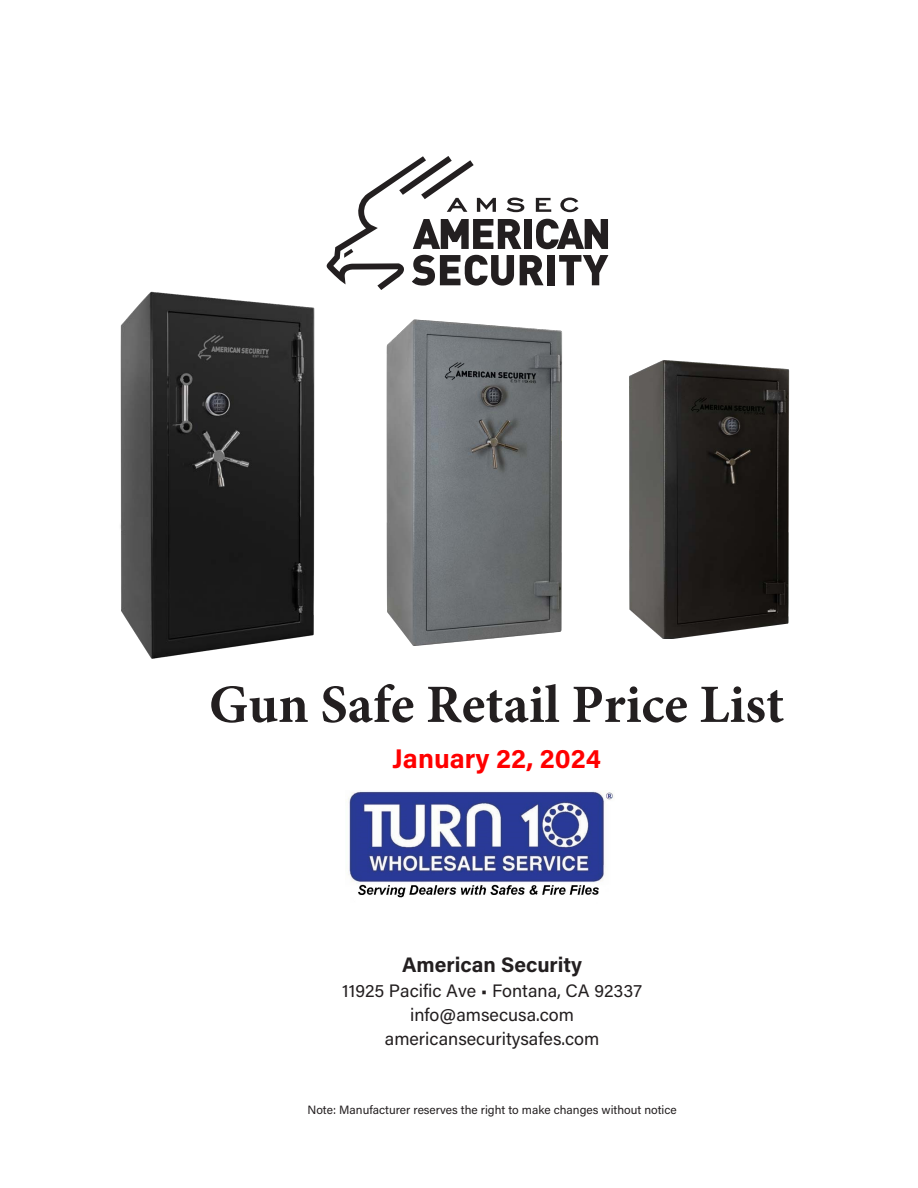
<style>
.page{position:relative;width:918px;height:1188px;background:#fff}
.page>*{position:absolute;margin:0;border:0;box-sizing:border-box;transform-origin:0 0}
.Basic_Table_Text{font:700 54px "Minion Pro";color:#231f20}
.Basic_Table_Text-2{font:700 27px "Acumin Pro";color:#f00}
.Basic_Table_Text-3{font:700 21px "Acumin Pro";color:#231f20}
.Basic_Table_Text-4{font:18px/24px "Acumin Pro";color:#231f20;text-align:center}
.Basic_Table_Text-5{font:12px "Acumin Pro";color:#231f20}
</style>
<div class="page">
<svg style="left:326px;top:156px;width:282px;height:134px"></svg>
<img style="left:348px;top:790px;width:265px;height:108px">
<img style="left:120px;top:288px;width:226px;height:371px">
<img style="left:386px;top:319px;width:176px;height:327px">
<img style="left:629px;top:360px;width:161px;height:279px">
<p class="Basic_Table_Text" style="left:209px;top:667px;width:577px">Gun Safe Retail Price List</p>
<p class="Basic_Table_Text-2" style="left:392px;top:740px;width:210px">January 22, 2024</p>
<p class="Basic_Table_Text-3" style="left:402px;top:949px;width:182px">American Security</p>
<p class="Basic_Table_Text-4" style="left:342px;top:978px;width:301px">11925 Pacific Ave • Fontana, CA 92337 info@amsecusa.com americansecuritysafes.com</p>
<p class="Basic_Table_Text-5" style="left:307px;top:1101px;width:371px">Note: Manufacturer reserves the right to make changes without notice</p>
</div>
